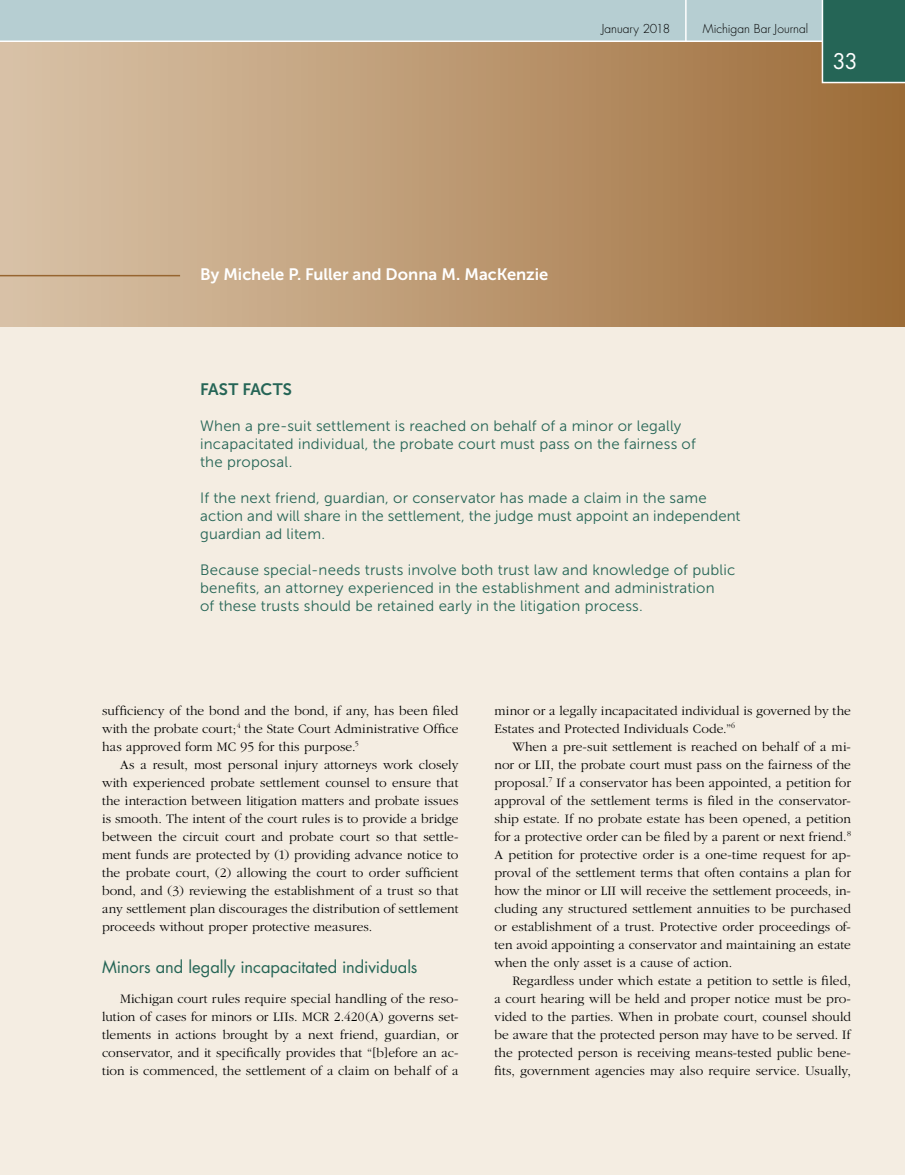
<style>
.page{position:relative;width:905px;height:1175px;background:#fff}
.page>*{position:absolute;margin:0;border:0;box-sizing:border-box;transform-origin:0 0}
.t1{font:21px "Futura";color:#fff}
.t2{font:16.5px "Futura";letter-spacing:-.005em;color:#256556}
.t3{font:16.5px "Museo Sans 700";color:#fff}
.t4{font:16.5px "Museo Sans 700";letter-spacing:.01em;color:#256556}
.t5{font:15px/18px "Museo Sans 300";letter-spacing:.01em;color:#256556}
.t6{font:300 13.5px/18px "Garamond";letter-spacing:.005em;color:#000;text-align:justify}
.t7{font:300 12px "Futura";color:#000}
</style>
<div class="page">
<div style="left:0;top:0;width:904px;height:1174px;background:#f4ede2"></div>
<div style="left:0;top:38px;width:904px;height:288px;background:linear-gradient(to right,#dac4aa,#9d6d39)"></div>
<hr style="left:0;top:275px;width:180px;height:1px;background:#976530">
<svg style="left:0;top:0;width:904px;height:84px;background:#aeaf9e"></svg>
<hr style="left:685px;top:0;width:1px;height:42px;background:#fff">
<p class="t7" style="left:601px;top:21px;width:70px">January 2018</p>
<p class="t7" style="left:702px;top:21px;width:107px">Michigan Bar Journal</p>
<h1 class="t1" style="left:832px;top:47px;width:26px">33</h1>
<p class="t3" style="left:200px;top:265px;width:349px">By Michele P. Fuller and Donna M. MacKenzie</p>
<p class="t4" style="left:200px;top:380px;width:93px">FAST FACTS</p>
<p class="t5" style="left:200px;top:416px;width:497px">When a pre-suit settlement is reached on behalf of a minor or legally incapacitated individual, the probate court must pass on the fairness of the proposal.</p>
<p class="t5" style="left:200px;top:488px;width:542px">If the next friend, guardian, or conservator has made a claim in the same action and will share in the settlement, the judge must appoint an independent guardian ad litem.</p>
<p class="t5" style="left:200px;top:560px;width:536px">Because special-needs trusts involve both trust law and knowledge of public benefits, an attorney experienced in the establishment and administration<br>of these trusts should be retained early in the litigation process.</p>
<p class="t6" style="left:102px;top:701px;width:358px">sufficiency of the bond and the bond, if any, has been filed with the probate court;<sup>4</sup> the State Court Administrative Office has approved form MC 95 for this purpose.<sup>5</sup></p>
<p class="t6" style="left:102px;top:755px;width:358px;text-indent:18px">As a result, most personal injury attorneys work closely with experienced probate settlement counsel to ensure that the interaction between litigation matters and probate issues is smooth. The intent of the court rules is to provide a bridge between the circuit court and probate court so that settle&shy;ment funds are protected by (1) providing advance notice to the probate court, (2) allowing the court to order sufficient bond, and (3) reviewing the establishment of a trust so that any settlement plan discourages the distribution of settlement proceeds without proper protective measures.</p>
<p class="t2" style="left:102px;top:955px;width:317px">Minors and legally incapacitated individuals</p>
<p class="t6" style="left:102px;top:989px;width:358px;text-indent:18px">Michigan court rules require special handling of the reso&shy;lution of cases for minors or LIIs. MCR 2.420(A) governs set&shy;tlements in actions brought by a next friend, guardian, or conservator, and it specifically provides that “[b]efore an ac&shy;tion is commenced, the settlement of a claim on behalf of a</p>
<p class="t6" style="left:494px;top:701px;width:358px">minor or a legally incapacitated individual is governed by the<br>Estates and Protected Individuals Code.”<sup>6</sup></p>
<p class="t6" style="left:494px;top:737px;width:358px;text-indent:18px">When a pre-suit settlement is reached on behalf of a mi&shy;nor or LII, the probate court must pass on the fairness of the proposal.<sup>7</sup> If a conservator has been appointed, a petition for approval of the settlement terms is filed in the conservator&shy;ship estate. If no probate estate has been opened, a petition for a protective order can be filed by a parent or next friend.<sup>8<br></sup>A petition for protective order is a one-time request for ap&shy;proval of the settlement terms that often contains a plan for how the minor or LII will receive the settlement proceeds, in&shy;cluding any structured settlement annuities to be purchased or establishment of a trust. Protective order proceedings of&shy;ten avoid appointing a conservator and maintaining an estate when the only asset is a cause of action.</p>
<p class="t6" style="left:494px;top:971px;width:358px;text-indent:18px">Regardless under which estate a petition to settle is filed, a court hearing will be held and proper notice must be pro&shy;vided to the parties. When in probate court, counsel should be aware that the protected person may have to be served. If the protected person is receiving means-tested public bene&shy;fits, government agencies may also require service. Usually,</p>
</div>
